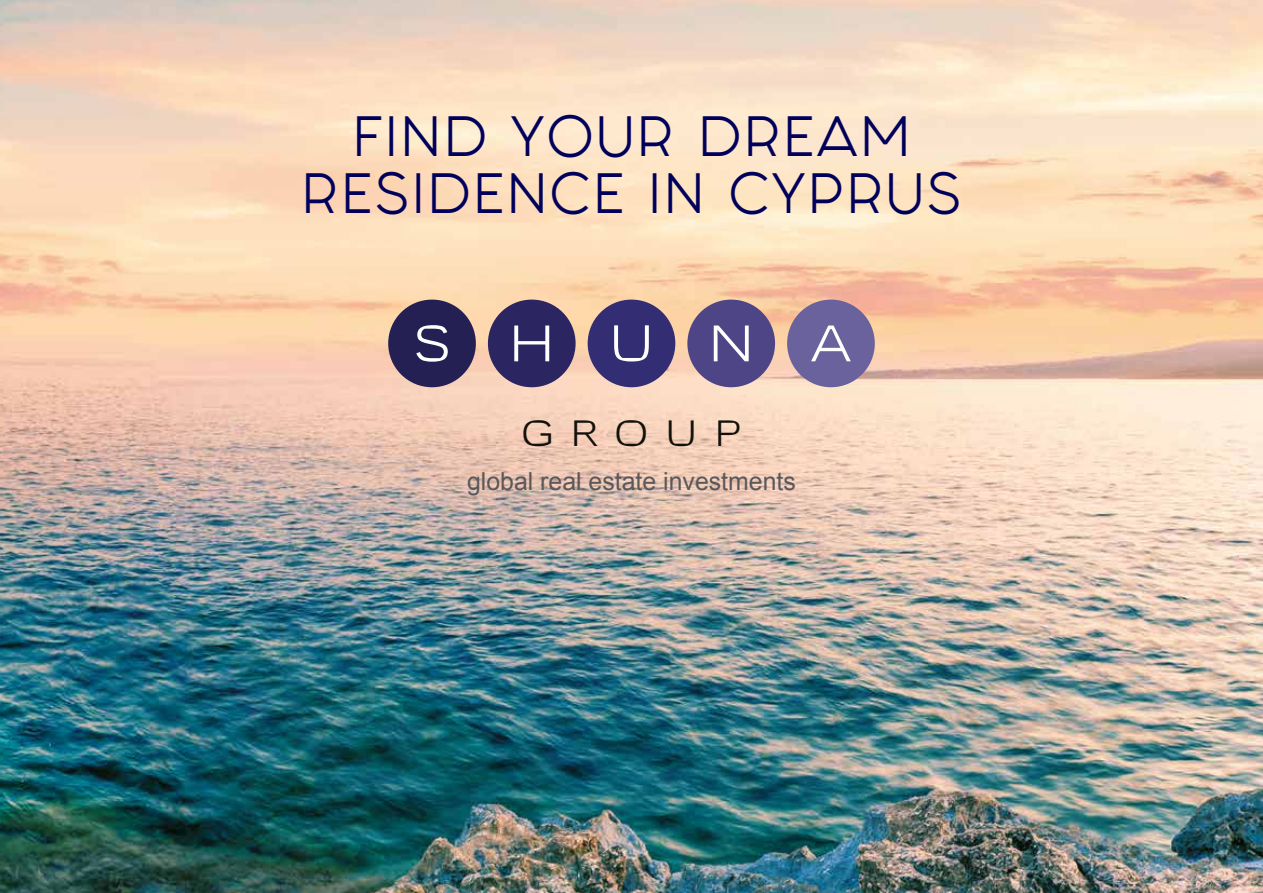
<style>
.page{position:relative;width:1263px;height:893px;background:#fff}
.page>*{position:absolute;margin:0;border:0;box-sizing:border-box;transform-origin:0 0}
.t1{font:48px/57.6px "Fashion Fetish";letter-spacing:.05em;color:#00005c;text-align:center}
.t2{font:expanded 36.6px "Mynor";letter-spacing:.4em;color:#12110b}
.t3{font:24.9px "Arial";color:#5a585c}
</style>
<div class="page">
<img style="left:0;top:0;width:1263px;height:893px">
<div style="left:388px;top:300px;width:88px;height:87px;background:#242054;border-radius:50%"></div>
<div style="left:488px;top:300px;width:88px;height:87px;background:#2b2561;border-radius:50%"></div>
<div style="left:588px;top:300px;width:87px;height:87px;background:#332d74;border-radius:50%"></div>
<div style="left:687px;top:300px;width:88px;height:87px;background:#4e4587;border-radius:50%"></div>
<div style="left:787px;top:300px;width:88px;height:87px;background:#69629c;border-radius:50%"></div>
<svg style="left:416px;top:325px;width:32px;height:37px"></svg>
<svg style="left:514px;top:325px;width:35px;height:36px"></svg>
<svg style="left:614px;top:325px;width:35px;height:36px"></svg>
<svg style="left:714px;top:325px;width:35px;height:36px"></svg>
<svg style="left:811px;top:325px;width:40px;height:36px"></svg>
<p class="t1" style="left:301px;top:108px;width:662px">FIND YOUR DREAM<br>RESIDENCE IN CYPRUS</p>
<p class="t2" style="left:520px;top:410px;width:224px">GROUP</p>
<p class="t3" style="left:467px;top:465px;width:330px">global real estate investments</p>
</div>
